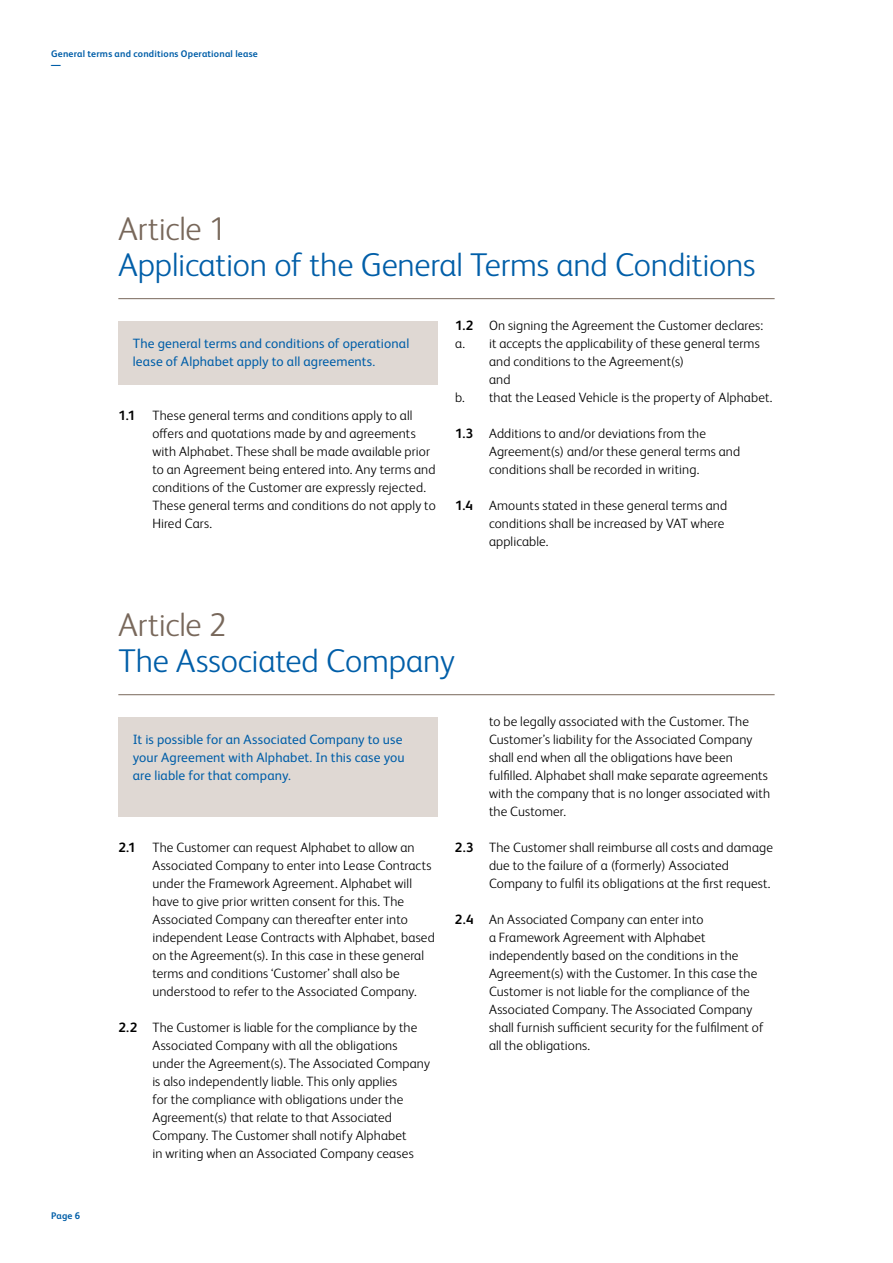
<style>
.page{position:relative;width:893px;height:1263px;background:#fff}
.page>*{position:absolute;margin:0;border:0;box-sizing:border-box;transform-origin:0 0}
.t1{font:300 33px "FS Albert Pro";letter-spacing:-.005em;color:#005ea8}
.t2{font:300 33px "FS Albert Pro";letter-spacing:-.005em;color:#78685b}
.t3{font:300 13.5px/18px "FS Albert Pro";letter-spacing:.01em;color:#000}
.t4{font:13.5px/18px "FS Albert Pro";letter-spacing:.01em;color:#005ea8}
.t5{font:700 13.5px "FS Albert Pro";color:#000}
.t6{font:700 9.6px/10.5px "FS Albert Pro";letter-spacing:.02em;color:#005ea8}
.s1{font-weight:700}
</style>
<div class="page">
<div style="left:118px;top:717px;width:320px;height:99px;background:#dfd8d3"></div>
<div style="left:118px;top:321px;width:320px;height:63px;background:#dfd8d3"></div>
<hr style="left:118px;top:298px;width:657px;height:1px;background:#78685b">
<hr style="left:118px;top:694px;width:657px;height:1px;background:#78685b">
<p class="t6" style="left:51px;top:48px;width:208px">General terms and conditions Operational lease —</p>
<h1 class="t2" style="left:118px;top:206px;width:110px">Article 1</h1>
<h1 class="t1" style="left:118px;top:242px;width:639px">Application of the General Terms and Conditions</h1>
<p class="t4" style="left:133px;top:334px;width:278px">The general terms and conditions of operational lease of Alphabet apply to all agreements.</p>
<p class="t5" style="left:118px;top:406px;width:18px">1.1</p>
<p class="t3" style="left:152px;top:406px;width:285px">These general terms and conditions apply to all offers and quotations made by and agreements with Alphabet. These shall be made available prior to an Agreement being entered into. Any terms and conditions of the Customer are expressly rejected.<br>These general terms and conditions do not apply to Hired Cars.</p>
<p class="t3" style="left:455px;top:316px;width:310px"><span class="s1">1.2</span> On signing the Agreement the Customer declares:</p>
<p class="t3" style="left:455px;top:334px;width:306px">a. it accepts the applicability of these general terms</p>
<p class="t3" style="left:489px;top:352px;width:197px">and conditions to the Agreement(s)</p>
<p class="t3" style="left:489px;top:370px;width:23px">and</p>
<p class="t3" style="left:455px;top:388px;width:319px">b. that the Leased Vehicle is the property of Alphabet.</p>
<p class="t3" style="left:489px;top:424px;width:253px;text-indent:-34px"><span class="s1">1.3</span> Additions to and/or deviations from the<br>Agreement(s) and/or these general terms and conditions shall be recorded in writing.</p>
<p class="t3" style="left:489px;top:496px;width:240px;text-indent:-34px"><span class="s1">1.4</span> Amounts stated in these general terms and conditions shall be increased by VAT where applicable.</p>
<h1 class="t2" style="left:118px;top:602px;width:110px">Article 2</h1>
<h1 class="t1" style="left:118px;top:638px;width:338px">The Associated Company</h1>
<p class="t6" style="left:51px;top:1209px;width:31px">Page 6</p>
<p class="t4" style="left:133px;top:730px;width:273px">It is possible for an Associated Company to use your Agreement with Alphabet. In this case you are liable for that company.</p>
<p class="t3" style="left:152px;top:838px;width:284px;text-indent:-34px"><span class="s1">2.1</span> The Customer can request Alphabet to allow an Associated Company to enter into Lease Contracts under the Framework Agreement. Alphabet will have to give prior written consent for this. The Associated Company can thereafter enter into independent Lease Contracts with Alphabet, based on the Agreement(s). In this case in these general terms and conditions ‘Customer’ shall also be understood to refer to the Associated Company.</p>
<p class="t3" style="left:152px;top:1018px;width:279px;text-indent:-34px"><span class="s1">2.2</span> The Customer is liable for the compliance by the Associated Company with all the obligations under the Agreement(s). The Associated Company is also independently liable. This only applies<br>for the compliance with obligations under the Agreement(s) that relate to that Associated Company. The Customer shall notify Alphabet<br>in writing when an Associated Company ceases</p>
<p class="t3" style="left:489px;top:712px;width:283px">to be legally associated with the Customer. The Customer’s liability for the Associated Company shall end when all the obligations have been fulfilled. Alphabet shall make separate agreements with the company that is no longer associated with the Customer.</p>
<p class="t3" style="left:489px;top:838px;width:285px;text-indent:-34px"><span class="s1">2.3</span> The Customer shall reimburse all costs and damage due to the failure of a (formerly) Associated<br>Company to fulfil its obligations at the first request.</p>
<p class="t3" style="left:489px;top:910px;width:276px;text-indent:-34px"><span class="s1">2.4</span> An Associated Company can enter into<br>a Framework Agreement with Alphabet independently based on the conditions in the Agreement(s) with the Customer. In this case the Customer is not liable for the compliance of the Associated Company. The Associated Company shall furnish sufficient security for the fulfilment of all the obligations.</p>
</div>
